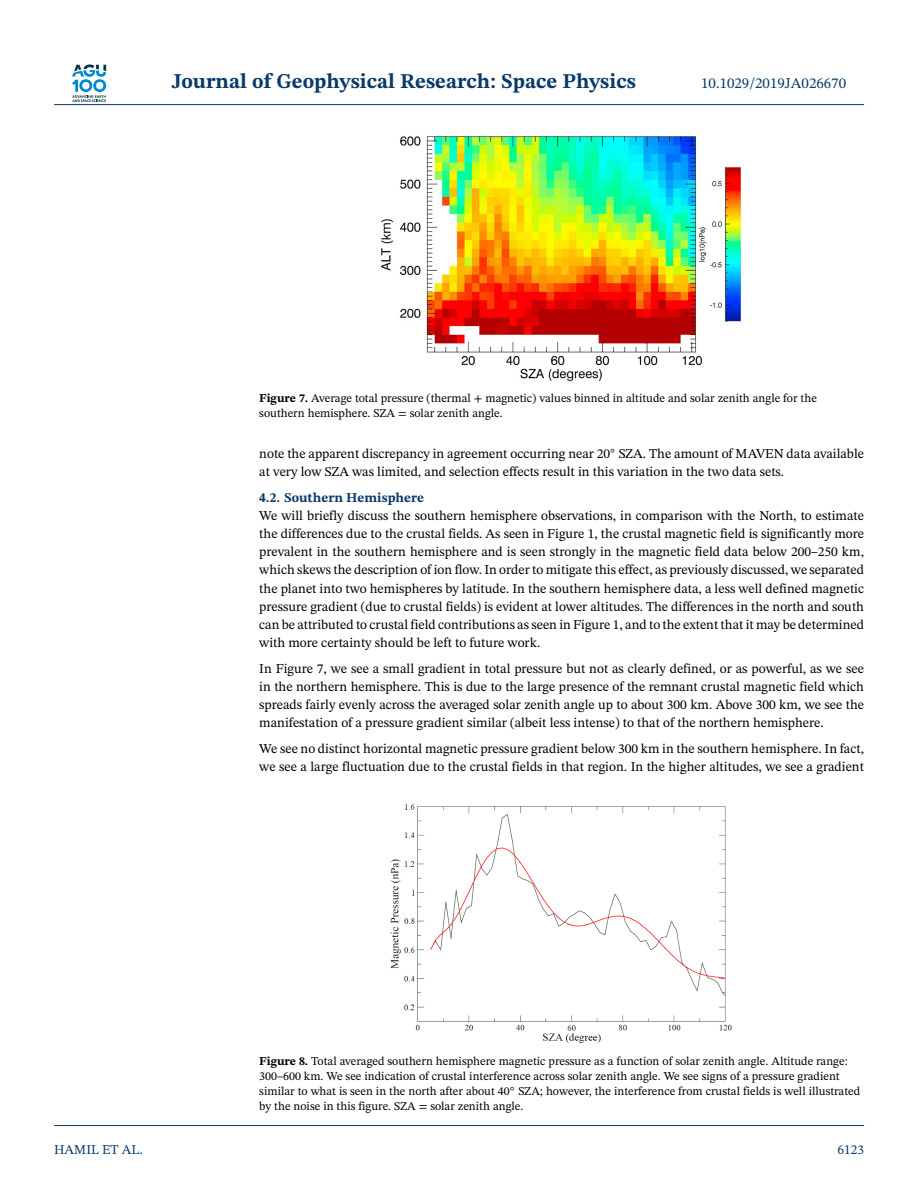
<style>
.page{position:relative;width:918px;height:1188px;background:#fff}
.page>*{position:absolute;margin:0;border:0;box-sizing:border-box;transform-origin:0 0}
.t1{font:700 21px "STIX Two Text";color:#0a3a69}
.t2{font:15px "STIX Two Text";color:#0a3a69}
.t3{font:13.5px/18.1px "STIX Two Text";color:#000}
.t4{font:700 13.5px "STIX Two Text";color:#0a3a69}
.t5{font:13.5px "STIX Two Text";color:#0a3a69}
.t6{font:12px/15px "STIX Two Text";color:#000}
.s1{font-weight:700}
</style>
<div class="page">
<svg style="left:72px;top:64px;width:34px;height:38px"></svg>
<hr style="left:54px;top:104px;width:810px;height:1px;background:#0a3a69">
<img style="left:381px;top:136px;width:360px;height:245px">
<img style="left:390px;top:804px;width:342px;height:240px">
<hr style="left:54px;top:1125px;width:810px;height:1px;background:#0a3a69">
<h1 class="t1" style="left:172px;top:73px;width:466px">Journal of Geophysical Research: Space Physics</h1>
<p class="t2" style="left:701px;top:77px;width:147px">10.1029/2019JA026670</p>
<p class="t6" style="left:259px;top:392px;width:559px"><span class="s1">Figure 7.</span> Average total pressure (thermal + magnetic) values binned in altitude and solar zenith angle for the southern hemisphere. SZA = solar zenith angle.</p>
<p class="t3" style="left:259px;top:445px;width:606px">note the apparent discrepancy in agreement occurring near 20<sup>◦</sup> SZA. The amount of MAVEN data available at very low SZA was limited, and selection effects result in this variation in the two data sets.</p>
<p class="t4" style="left:259px;top:492px;width:166px">4.2. Southern Hemisphere</p>
<p class="t3" style="left:259px;top:508px;width:606px;text-align:justify">We will briefly discuss the southern hemisphere observations, in comparison with the North, to estimate the differences due to the crustal fields. As seen in Figure 1, the crustal magnetic field is significantly more prevalent in the southern hemisphere and is seen strongly in the magnetic field data below 200–250 km, which skews the description of ion flow. In order to mitigate this effect, as previously discussed, we separated the planet into two hemispheres by latitude. In the southern hemisphere data, a less well defined magnetic pressure gradient (due to crustal fields) is evident at lower altitudes. The differences in the north and south can be attributed to crustal field contributions as seen in Figure 1, and to the extent that it may be determined with more certainty should be left to future work.</p>
<p class="t3" style="left:259px;top:660px;width:606px;text-align:justify">In Figure 7, we see a small gradient in total pressure but not as clearly defined, or as powerful, as we see in the northern hemisphere. This is due to the large presence of the remnant crustal magnetic field which spreads fairly evenly across the averaged solar zenith angle up to about 300 km. Above 300 km, we see the manifestation of a pressure gradient similar (albeit less intense) to that of the northern hemisphere.</p>
<p class="t3" style="left:259px;top:741px;width:606px">We see no distinct horizontal magnetic pressure gradient below 300 km in the southern hemisphere. In fact, we see a large fluctuation due to the crustal fields in that region. In the higher altitudes, we see a gradient</p>
<p class="t6" style="left:259px;top:1054px;width:602px"><span class="s1">Figure 8.</span> Total averaged southern hemisphere magnetic pressure as a function of solar zenith angle. Altitude range:<br>300–600 km. We see indication of crustal interference across solar zenith angle. We see signs of a pressure gradient similar to what is seen in the north after about 40<sup>◦</sup> SZA; however, the interference from crustal fields is well illustrated by the noise in this figure. SZA = solar zenith angle.</p>
<p class="t5" style="left:54px;top:1144px;width:90px">HAMIL ET AL.</p>
<p class="t5" style="left:837px;top:1144px;width:28px">6123</p>
</div>
